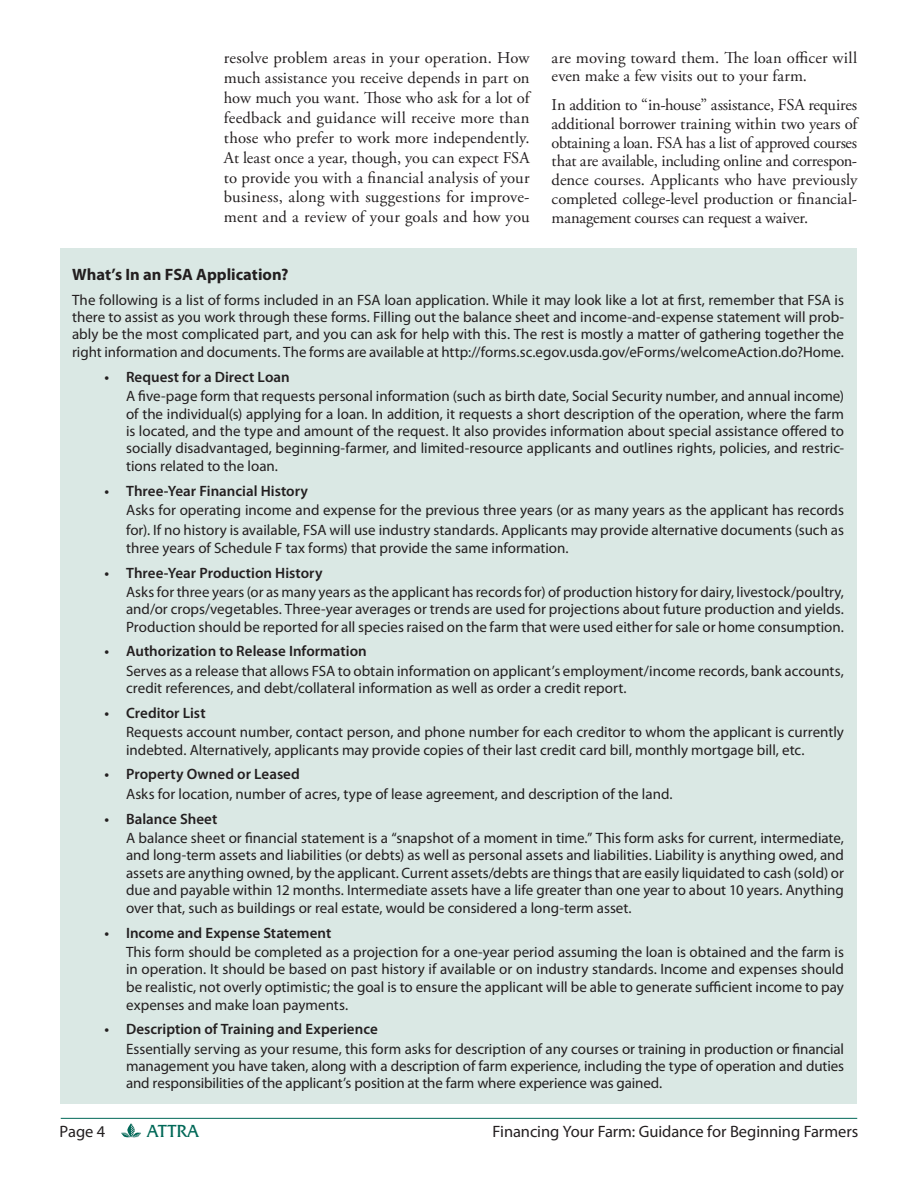
<style>
.page{position:relative;width:918px;height:1188px;background:#fff}
.page>*{position:absolute;margin:0;border:0;box-sizing:border-box;transform-origin:0 0}
.t1{font:18px "Friz Quadrata IT Cby BT";letter-spacing:-.01em;color:#006857}
.t2{font:16.5px/20px "Adobe Garamond Pro";color:#231f20;text-align:justify}
.t3{font:16.5px "Myriad Pro";letter-spacing:-.005em;color:#231f20}
.t4{font:700 16.5px "Myriad Pro";color:#231f20}
.t5{font:15px/17.4px "Myriad Pro";color:#231f20;text-align:justify}
.t6{font:600 15px "Myriad Pro";color:#231f20}
</style>
<div class="page">
<hr style="left:61px;top:1118px;width:796px;height:1px;background:#006857">
<svg style="left:121px;top:1123px;width:20px;height:15px"></svg>
<div style="left:60px;top:248px;width:796px;height:856px;background:#dae8e4"></div>
<p class="t2" style="left:224px;top:49px;width:307px">resolve problem areas in your operation. How much assistance you receive depends in part on how much you want. Those who ask for a lot of feedback and guidance will receive more than those who prefer to work more independently.<br>At least once a year, though, you can expect FSA to provide you with a financial analysis of your business, along with suggestions for improve&shy;ment and a review of your goals and how you</p>
<p class="t2" style="left:552px;top:49px;width:307px;line-height:18.8px">are moving toward them. The loan officer will even make a few visits out to your farm.</p>
<p class="t2" style="left:552px;top:97px;width:307px;line-height:18.9px">In addition to “in-house” assistance, FSA requires additional borrower training within two years of obtaining a loan. FSA has a list of approved courses that are available, including online and correspon&shy;dence courses. Applicants who have previously completed college-level production or financial&shy;management courses can request a waiver.</p>
<p class="t4" style="left:72px;top:268px;width:218px">What’s In an FSA Application?</p>
<p class="t5" style="left:72px;top:292px;width:774px">The following is a list of forms included in an FSA loan application. While it may look like a lot at first, remember that FSA is there to assist as you work through these forms. Filling out the balance sheet and income-and-expense statement will prob&shy;ably be the most complicated part, and you can ask for help with this. The rest is mostly a matter of gathering together the right information and documents. The forms are available at http://forms.sc.egov.usda.gov/eForms/welcomeAction.do?Home.</p>
<p class="t6" style="left:104px;top:371px;width:187px">• Request for a Direct Loan</p>
<p class="t5" style="left:126px;top:389px;width:720px">A five-page form that requests personal information (such as birth date, Social Security number, and annual income) of the individual(s) applying for a loan. In addition, it requests a short description of the operation, where the farm is located, and the type and amount of the request. It also provides information about special assistance offered to socially disadvantaged, beginning-farmer, and limited-resource applicants and outlines rights, policies, and restric&shy;tions related to the loan.</p>
<p class="t6" style="left:104px;top:485px;width:205px">• Three-Year Financial History</p>
<p class="t5" style="left:126px;top:502px;width:719px;line-height:19.5px">Asks for operating income and expense for the previous three years (or as many years as the applicant has records for). If no history is available, FSA will use industry standards. Applicants may provide alternative documents (such as</p>
<p class="t5" style="left:126px;top:541px;width:444px">three years of Schedule F tax forms) that provide the same information.</p>
<p class="t6" style="left:104px;top:567px;width:220px">• Three-Year Production History</p>
<p class="t5" style="left:126px;top:585px;width:719px">Asks for three years (or as many years as the applicant has records for) of production history for dairy, livestock/poultry, and/or crops/vegetables. Three-year averages or trends are used for projections about future production and yields.<br>Production should be reported for all species raised on the farm that were used either for sale or home consumption.</p>
<p class="t6" style="left:104px;top:646px;width:264px">• Authorization to Release Information</p>
<p class="t5" style="left:126px;top:664px;width:719px">Serves as a release that allows FSA to obtain information on applicant’s employment/income records, bank accounts, credit references, and debt/collateral information as well as order a credit report.</p>
<p class="t6" style="left:104px;top:707px;width:103px">• Creditor List</p>
<p class="t5" style="left:126px;top:725px;width:719px">Requests account number, contact person, and phone number for each creditor to whom the applicant is currently indebted. Alternatively, applicants may provide copies of their last credit card bill, monthly mortgage bill, etc.</p>
<p class="t6" style="left:104px;top:769px;width:197px">• Property Owned or Leased</p>
<p class="t5" style="left:126px;top:787px;width:548px">Asks for location, number of acres, type of lease agreement, and description of the land.</p>
<p class="t6" style="left:104px;top:813px;width:114px">• Balance Sheet</p>
<p class="t5" style="left:126px;top:831px;width:720px">A balance sheet or financial statement is a “snapshot of a moment in time.” This form asks for current, intermediate, and long-term assets and liabilities (or debts) as well as personal assets and liabilities. Liability is anything owed, and assets are anything owned, by the applicant. Current assets/debts are things that are easily liquidated to cash (sold) or due and payable within 12 months. Intermediate assets have a life greater than one year to about 10 years. Anything over that, such as buildings or real estate, would be considered a long-term asset.</p>
<p class="t6" style="left:104px;top:927px;width:228px">• Income and Expense Statement</p>
<p class="t5" style="left:126px;top:945px;width:719px">This form should be completed as a projection for a one-year period assuming the loan is obtained and the farm is in operation. It should be based on past history if available or on industry standards. Income and expenses should be realistic, not overly optimistic; the goal is to ensure the applicant will be able to generate sufficient income to pay expenses and make loan payments.</p>
<p class="t6" style="left:104px;top:1024px;width:275px">• Description of Training and Experience</p>
<p class="t5" style="left:126px;top:1042px;width:719px">Essentially serving as your resume, this form asks for description of any courses or training in production or financial management you have taken, along with a description of farm experience, including the type of operation and duties and responsibilities of the applicant’s position at the farm where experience was gained.</p>
<p class="t3" style="left:60px;top:1126px;width:47px">Page 4</p>
<p class="t1" style="left:147px;top:1120px;width:53px">ATTRA</p>
<p class="t3" style="left:492px;top:1126px;width:367px">Financing Your Farm: Guidance for Beginning Farmers</p>
</div>
